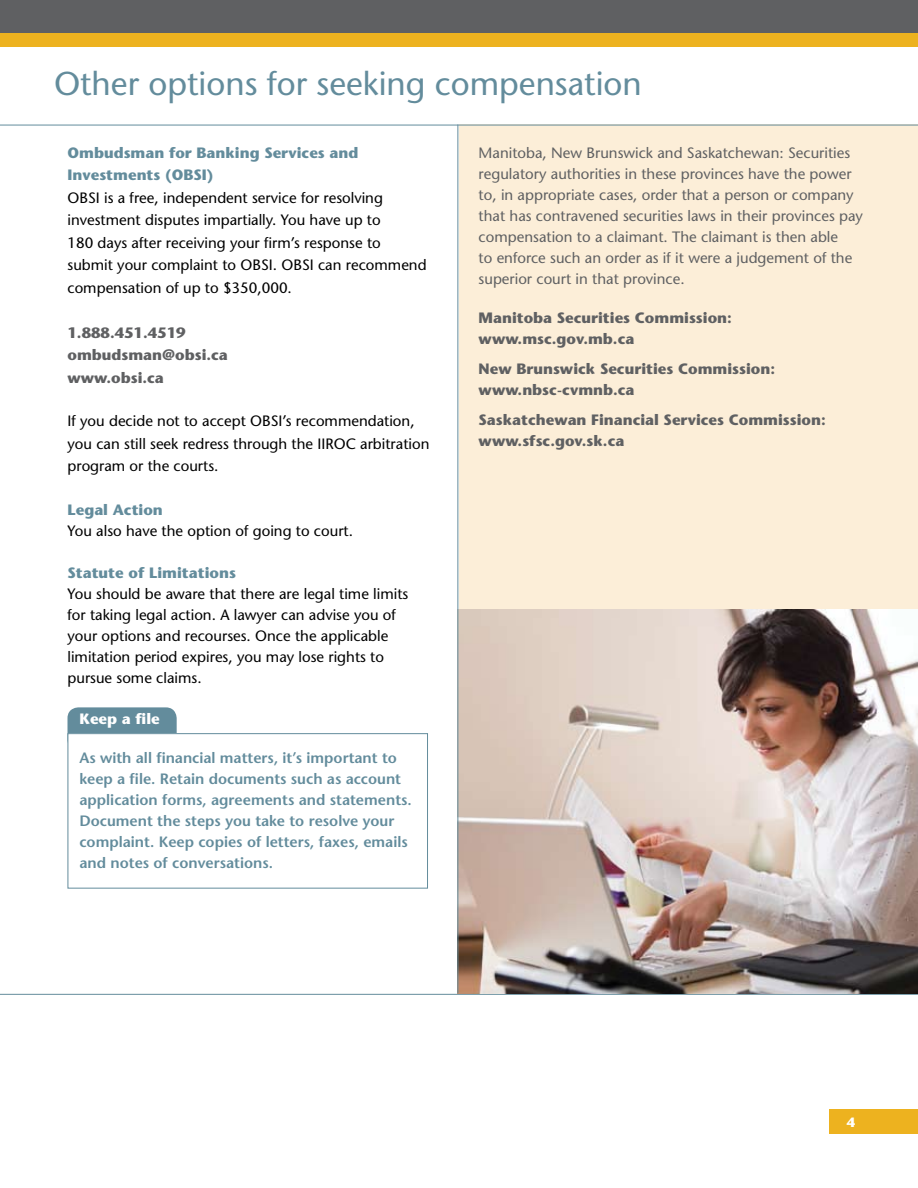
<style>
.page{position:relative;width:918px;height:1188px;background:#fff}
.page>*{position:absolute;margin:0;border:0;box-sizing:border-box;transform-origin:0 0}
.t1{font:33px "Stone Sans";color:#638c9c}
.t2{font:15px/22.5px "Stone Sans";color:#000}
.t3{font:15px/21px "Stone Sans";color:#5f6062}
.t4{font:600 15px/21px "Stone Sans";color:#638c9c}
.t5{font:700 15px/21px "Stone Sans";color:#5f6062}
.t6{font:700 15px/22.5px "Stone Sans";color:#638c9c}
.t7{font:700 15px "Stone Sans";color:#fff}
.t8{font:700 13.5px "Stone Sans";color:#fff}
</style>
<div class="page">
<div style="left:459px;top:125px;width:459px;height:725px;background:#fceed8"></div>
<hr style="left:0;top:994px;width:918px;height:1px;background:#638c9c">
<img style="left:458px;top:610px;width:460px;height:384px">
<hr style="left:458px;top:124px;width:1px;height:869px;background:#638c9c">
<div style="left:68px;top:707px;width:109px;height:44px;background:#638c9c;border-radius:11px"></div>
<div style="left:68px;top:734px;width:360px;height:154px;background:#fff"></div>
<div style="left:68px;top:733px;width:360px;height:156px;border:1px solid #638c9c"></div>
<div style="left:0;top:27px;width:918px;height:19px;background:#edb21f"></div>
<div style="left:0;top:0;width:918px;height:33px;background:#5f6062"></div>
<div style="left:830px;top:1109px;width:88px;height:25px;background:#edb21f"></div>
<hr style="left:0;top:125px;width:918px;height:1px;background:#638c9c">
<h1 class="t1" style="left:54px;top:64px;width:589px">Other options for seeking compensation</h1>
<p class="t6" style="left:68px;top:141px;width:292px">Ombudsman for Banking Services and<br>Investments (OBSI)</p>
<p class="t2" style="left:68px;top:186px;width:361px">OBSI is a free, independent service for resolving investment disputes impartially. You have up to<br>180 days after receiving your firm’s response to submit your complaint to OBSI. OBSI can recommend compensation of up to $350,000.</p>
<p class="t5" style="left:68px;top:321px;width:162px;line-height:22.5px">1.888.451.4519 ombudsman@obsi.ca www.obsi.ca</p>
<p class="t2" style="left:68px;top:410px;width:363px">If you decide not to accept OBSI’s recommendation, you can still seek redress through the IIROC arbitration program or the courts.</p>
<p class="t6" style="left:68px;top:498px;width:97px">Legal Action</p>
<p class="t2" style="left:68px;top:519px;width:287px">You also have the option of going to court.</p>
<p class="t6" style="left:68px;top:561px;width:170px">Statute of Limitations</p>
<p class="t2" style="left:68px;top:583px;width:342px;line-height:21px">You should be aware that there are legal time limits for taking legal action. A lawyer can advise you of your options and recourses. Once the applicable limitation period expires, you may lose rights to pursue some claims.</p>
<p class="t7" style="left:79px;top:710px;width:82px">Keep a file</p>
<p class="t4" style="left:79px;top:747px;width:334px">As with all financial matters, it’s important to keep a file. Retain documents such as account application forms, agreements and statements.<br>Document the steps you take to resolve your complaint. Keep copies of letters, faxes, emails and notes of conversations.</p>
<p class="t3" style="left:479px;top:143px;width:386px">Manitoba, New Brunswick and Saskatchewan: Securities regulatory authorities in these provinces have the power to, in appropriate cases, order that a person or company that has contravened securities laws in their provinces pay compensation to a claimant. The claimant is then able<br>to enforce such an order as if it were a judgement of the superior court in that province.</p>
<p class="t5" style="left:479px;top:308px;width:255px">Manitoba Securities Commission: www.msc.gov.mb.ca</p>
<p class="t5" style="left:479px;top:359px;width:298px">New Brunswick Securities Commission: www.nbsc-cvmnb.ca</p>
<p class="t5" style="left:479px;top:410px;width:349px">Saskatchewan Financial Services Commission: www.sfsc.gov.sk.ca</p>
<p class="t8" style="left:847px;top:1114px;width:10px">4</p>
</div>
